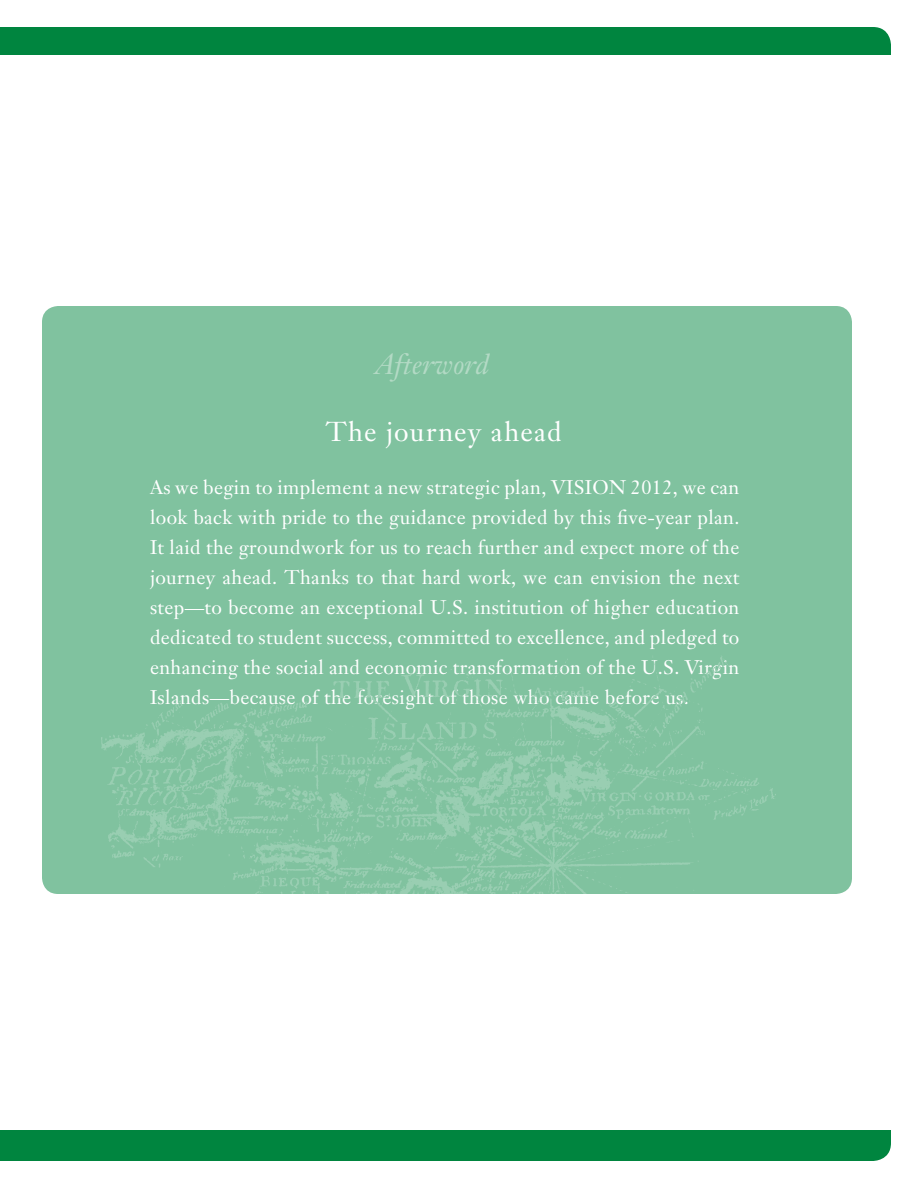
<style>
.page{position:relative;width:918px;height:1188px;background:#fff}
.page>*{position:absolute;margin:0;border:0;box-sizing:border-box;transform-origin:0 0}
.t1{font:italic 28.5px "Janson Text";color:#b3dac5}
.t2{font:27px "Janson Text";letter-spacing:.04em;color:#fff}
.t3{font:19.5px/30px "Janson Text";letter-spacing:.02em;color:#fff;text-align:justify}
</style>
<div class="page">
<div style="left:0;top:1130px;width:891px;height:31px;background:#00853f"></div>
<div style="left:0;top:27px;width:891px;height:28px;background:#00853f"></div>
<div style="left:42px;top:306px;width:810px;height:588px;background:#80c29f;border-radius:16px"></div>
<img style="left:101px;top:656px;width:675px;height:238px">
<h1 class="t1" style="left:375px;top:347px;width:115px">Afterword</h1>
<h2 class="t2" style="left:326px;top:415px;width:237px">The journey ahead</h2>
<p class="t3" style="left:150px;top:472px;width:430px">As we begin to implement a new strategic plan, Vision</p>
<p class="t3" style="left:150px;top:472px;width:591px;text-indent:481px">2012, we can look back with pride to the guidance provided by this five-year plan.<br>It laid the groundwork for us to reach further and expect more of the journey ahead. Thanks to that hard work, we can envision the next step—to become an exceptional U.S. institution of higher education dedicated to student success, committed to excellence, and pledged to enhancing the social and economic transformation of the U.S. Virgin Islands—because of the foresight of those who came before us.</p>
</div>
